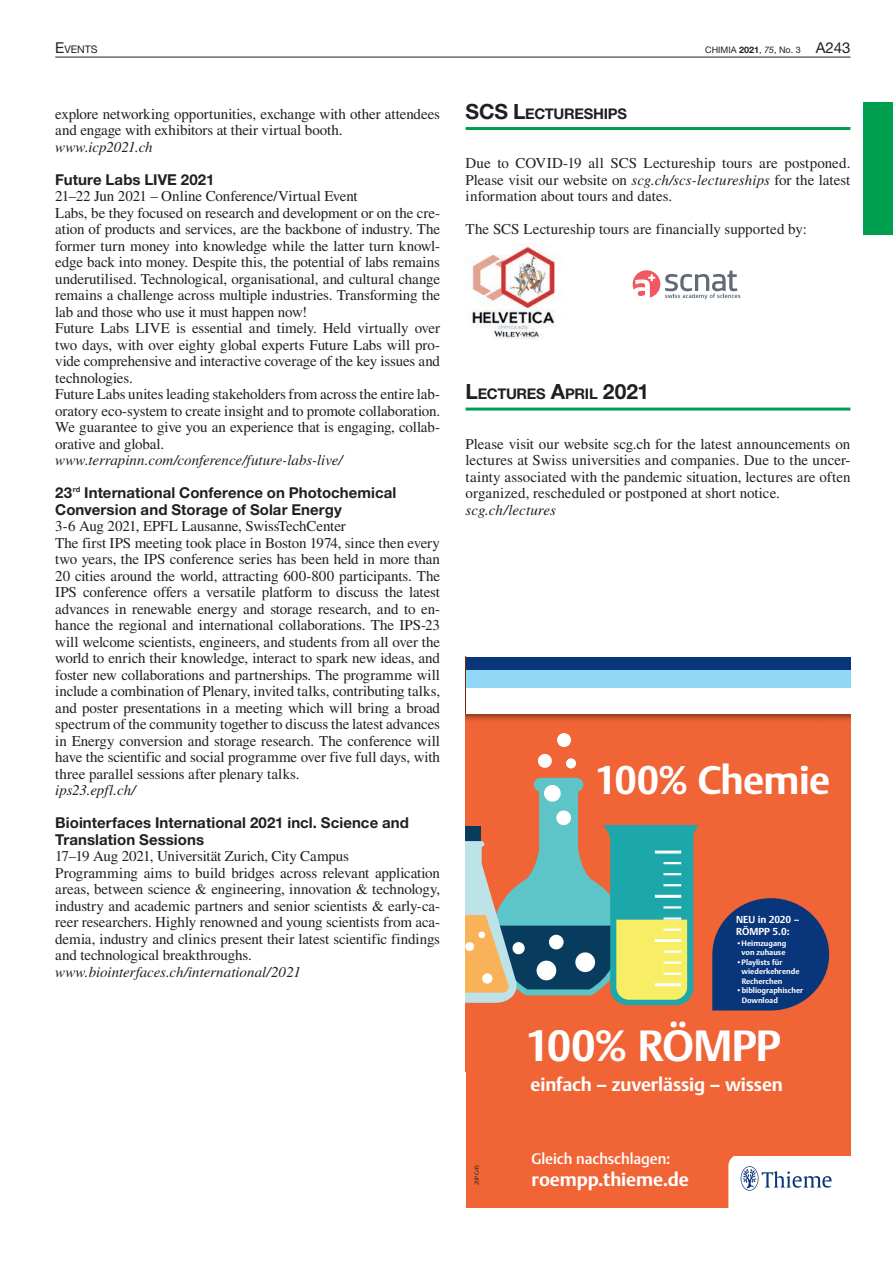
<style>
.page{position:relative;width:893px;height:1263px;background:#fff}
.page>*{position:absolute;margin:0;border:0;box-sizing:border-box;transform-origin:0 0}
.t1{font:43.2px "Thieme Argo 2011 Bold OV AMXZTG";letter-spacing:-.015em;color:#fff}
.t2{font:39.45px "Thieme Argo 2011 Bold OV AMXZTG";letter-spacing:-.015em;color:#fff}
.t3{font:18.75px "Thieme Argo 2011 Bold OV AMXZTG";letter-spacing:-.01em;color:#fff}
.t4{font:15.15px "Thieme Argo 2011 Medium OV AMXZTI";letter-spacing:-.01em;color:#fff}
.t5{font:15px/16.5px "Times LT Std";letter-spacing:-.01em;color:#231f20}
.t6{font:700 15px/16.5px "Helvetica Neue LT Std";letter-spacing:.005em;color:#231f20}
.t7{font:italic 15px "Times LT Std";color:#231f20}
.t8{font:700 14.7px "Helvetica Neue LT Std";letter-spacing:-.02em;color:#231f20}
.t9{font:10.5px "Helvetica Neue LT Std";color:#231f20}
.t10{font:10.05px/12px "Thieme Argo 2011 Bold OV AMXZTG";letter-spacing:-.01em;color:#fff}
.t11{font:9px "Helvetica Neue LT Std";color:#231f20}
.t12{font:7.65px/9.3px "Thieme Argo 2011 Bold OV AMXZTG";color:#fff}
.t13{font:5.7px "Thieme Argo 2011 Light OV AMXZTM";letter-spacing:.02em;color:#231f20}
.s1{font-size:15px}
.s2{font-weight:700}
.s3{font-style:italic}
.s4{font-size:21px}
.s5{font-family:"Thieme Argo 2008 Bold OV AMXZTK"}
.s6{font-family:"Thieme Argo 2011 Light OV AMXZTM"}
</style>
<div class="page">
<hr style="left:55px;top:57px;width:795px;height:1px;background:#231f20">
<div style="left:863px;top:102px;width:30px;height:132px;background:#009f4f"></div>
<div style="left:466px;top:657px;width:384px;height:551px;background:#f06436"></div>
<div style="left:538px;top:754px;width:14px;height:14px;background:#fff;border-radius:50%"></div>
<div style="left:557px;top:733px;width:14px;height:14px;background:#fff;border-radius:50%"></div>
<div style="left:566px;top:758px;width:10px;height:10px;background:#fff;border-radius:50%"></div>
<svg style="left:466px;top:778px;width:233px;height:227px"></svg>
<div style="left:466px;top:657px;width:384px;height:57px;background:#fff"></div>
<div style="left:466px;top:669px;width:384px;height:19px;background:#92d7f6"></div>
<div style="left:466px;top:657px;width:384px;height:12px;background:#09357a"></div>
<svg style="left:712px;top:898px;width:117px;height:112px;background:#2e3c6e"></svg>
<svg style="left:728px;top:1156px;width:122px;height:52px;background:#edeff4"></svg>
<hr style="left:466px;top:127px;width:384px;height:3px;background:#009f4f">
<hr style="left:466px;top:408px;width:384px;height:3px;background:#009f4f">
<img style="left:471px;top:243px;width:85px;height:97px">
<svg style="left:633px;top:270px;width:107px;height:29px"></svg>
<p class="t9" style="left:55px;top:43px;width:44px"><span class="s1">E</span>VENTS</p>
<p class="t11" style="left:705px;top:44px;width:147px">CHIMIA <span class="s2">2021</span>, <span class="s3">75</span>, No. 3 <span class="s1">A243</span></p>
<p class="t5" style="left:55px;top:105px;width:386px">explore networking opportunities, exchange with other attendees and engage with exhibitors at their virtual booth.</p>
<p class="t7" style="left:55px;top:138px;width:99px">www.icp2021.ch</p>
<p class="t6" style="left:55px;top:171px;width:161px">Future Labs LIVE 2021</p>
<p class="t5" style="left:55px;top:188px;width:386px">21–22 Jun 2021 – Online Conference/Virtual Event<br>Labs, be they focused on research and development or on the cre&shy;ation of products and services, are the backbone of industry. The former turn money into knowledge while the latter turn knowl&shy;edge back into money. Despite this, the potential of labs remains underutilised. Technological, organisational, and cultural change remains a challenge across multiple industries. Transforming the lab and those who use it must happen now!<br>Future Labs LIVE is essential and timely. Held virtually over two days, with over eighty global experts Future Labs will pro&shy;vide comprehensive and interactive coverage of the key issues and technologies.<br>Future Labs unites leading stakeholders from across the entire lab&shy;oratory eco-system to create insight and to promote collaboration.<br>We guarantee to give you an experience that is engaging, collab&shy;orative and global.</p>
<p class="t7" style="left:55px;top:452px;width:289px">www.terrapinn.com/conference/future-labs-live/</p>
<p class="t6" style="left:55px;top:484px;width:343px">23<sup>rd</sup> International Conference on Photochemical<br>Conversion and Storage of Solar Energy</p>
<p class="t5" style="left:55px;top:518px;width:386px">3-6 Aug 2021, EPFL Lausanne, SwissTechCenter<br>The first IPS meeting took place in Boston 1974, since then every two years, the IPS conference series has been held in more than 20 cities around the world, attracting 600-800 participants. The IPS conference offers a versatile platform to discuss the latest advances in renewable energy and storage research, and to en&shy;hance the regional and international collaborations. The IPS-23 will welcome scientists, engineers, and students from all over the world to enrich their knowledge, interact to spark new ideas, and foster new collaborations and partnerships. The programme will include a combination of Plenary, invited talks, contributing talks, and poster presentations in a meeting which will bring a broad spectrum of the community together to discuss the latest advances in Energy conversion and storage research. The conference will have the scientific and social programme over five full days, with three parallel sessions after plenary talks.</p>
<p class="t7" style="left:55px;top:782px;width:82px">ips23.epfl.ch/</p>
<p class="t6" style="left:55px;top:814px;width:355px">Biointerfaces International 2021 incl. Science and<br>Translation Sessions</p>
<p class="t5" style="left:55px;top:848px;width:386px">17–19 Aug 2021, Universität Zurich, City Campus<br>Programming aims to build bridges across relevant application areas, between science &amp; engineering, innovation &amp; technology, industry and academic partners and senior scientists &amp; early-ca&shy;reer researchers. Highly renowned and young scientists from aca&shy;demia, industry and clinics present their latest scientific findings and technological breakthroughs.</p>
<p class="t7" style="left:55px;top:963px;width:247px">www.biointerfaces.ch/international/2021</p>
<p class="t8" style="left:466px;top:104px;width:162px"><span class="s4">SCS L</span>ECTURESHIPS</p>
<p class="t5" style="left:466px;top:155px;width:386px;text-align:justify">Due to COVID-19 all SCS Lectureship tours are postponed.<br>Please visit our website on <span class="s3">scg.ch/scs-lectureships</span> for the latest information about tours and dates.</p>
<p class="t5" style="left:466px;top:221px;width:343px">The SCS Lectureship tours are financially supported by:</p>
<p class="t8" style="left:466px;top:385px;width:185px"><span class="s4">L</span>ECTURES <span class="s4">A</span>PRIL <span class="s4">2021</span></p>
<p class="t5" style="left:466px;top:435px;width:386px;text-align:justify">Please visit our website scg.ch for the latest announcements on lectures at Swiss universities and companies. Due to the uncer&shy;tainty associated with the pandemic situation, lectures are often organized, rescheduled or postponed at short notice.</p>
<p class="t7" style="left:466px;top:501px;width:92px">scg.ch/lectures</p>
<h2 class="t2" style="left:595px;top:753px;width:237px">100% Chemie</h2>
<p class="t10" style="left:736px;top:913px;width:65px">NEU in 2020 <span class="s5">–<br></span>RÖMPP 5.0:</p>
<p class="t12" style="left:736px;top:938px;width:52px;text-align:right"><span class="s6">•</span>Heimzugang von zuhause</p>
<p class="t12" style="left:742px;top:957px;width:59px;text-indent:-5px"><span class="s6">•</span>Playlists für wiederkehrende<br>Recherchen</p>
<p class="t12" style="left:742px;top:986px;width:63px;text-indent:-5px"><span class="s6">•</span>bibliographischer<br>Download</p>
<p class="t13" style="left:473px;top:1185px;width:21px;rotate:-90deg">20PG4S</p>
<h1 class="t1" style="left:525px;top:1016px;width:257px">100% RÖMPP</h1>
<p class="t3" style="left:530px;top:1072px;width:254px">einfach – zuverlässig – wissen</p>
<p class="t4" style="left:531px;top:1148px;width:140px">Gleich nachschlagen:</p>
<p class="t3" style="left:531px;top:1167px;width:159px">roempp.thieme.de</p>
</div>
